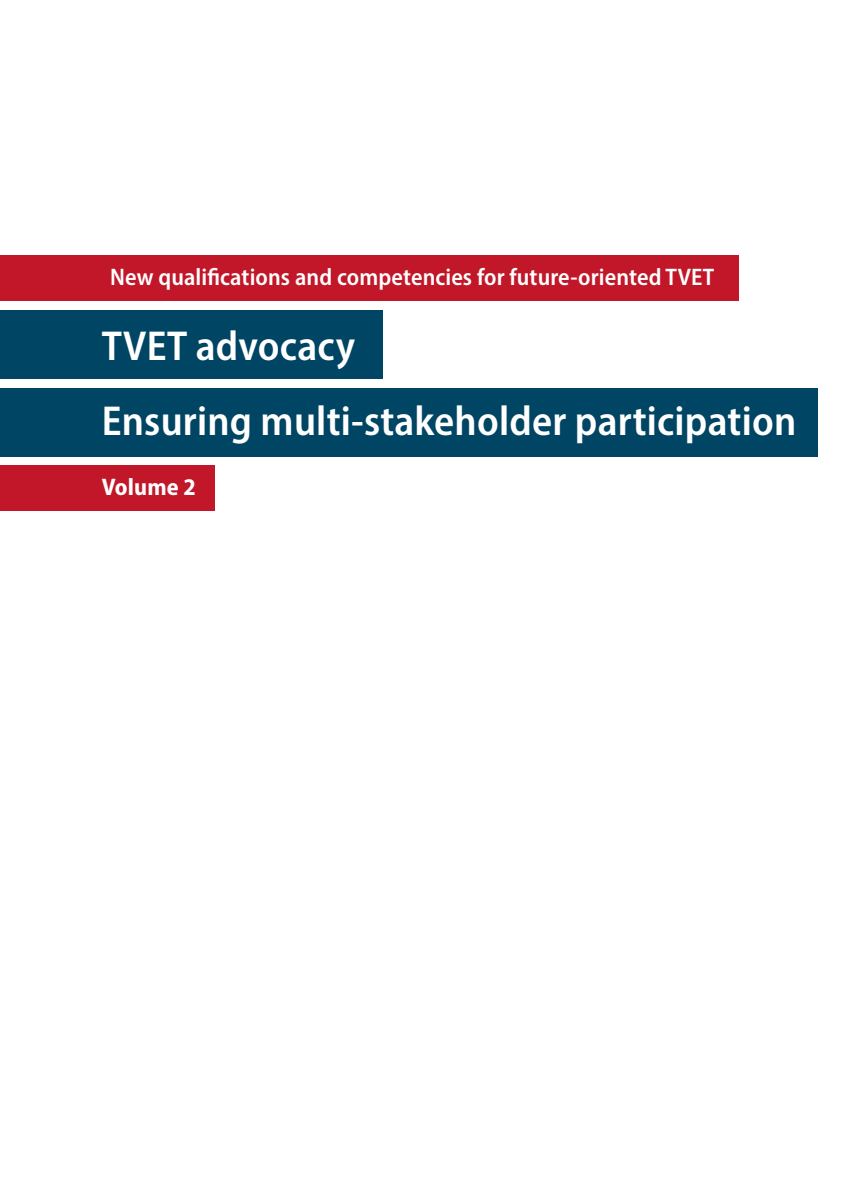
<style>
.page{position:relative;width:842px;height:1191px;background:#fff}
.page>*{position:absolute;margin:0;border:0;box-sizing:border-box;transform-origin:0 0}
.t1{font:600 semi-condensed 42px/74.6px "Myriad Pro";letter-spacing:.005em;color:#fff}
.t2{font:600 semi-condensed 24px "Myriad Pro";letter-spacing:.005em;color:#fff}
.t3{font:700 semi-condensed 24px "Myriad Pro";letter-spacing:.005em;color:#fff}
</style>
<div class="page">
<div style="left:0;top:255px;width:738px;height:46px;background:#c11728"></div>
<div style="left:0;top:465px;width:215px;height:46px;background:#c11728"></div>
<div style="left:0;top:311px;width:383px;height:68px;background:#004563"></div>
<div style="left:0;top:389px;width:817px;height:68px;background:#004563"></div>
<p class="t2" style="left:110px;top:261px;width:606px">New qualifications and competencies for future-oriented TVET</p>
<h1 class="t1" style="left:102px;top:308px;width:696px">TVET advocacy<br>Ensuring multi-stakeholder participation</h1>
<p class="t3" style="left:102px;top:472px;width:96px">Volume 2</p>
</div>
